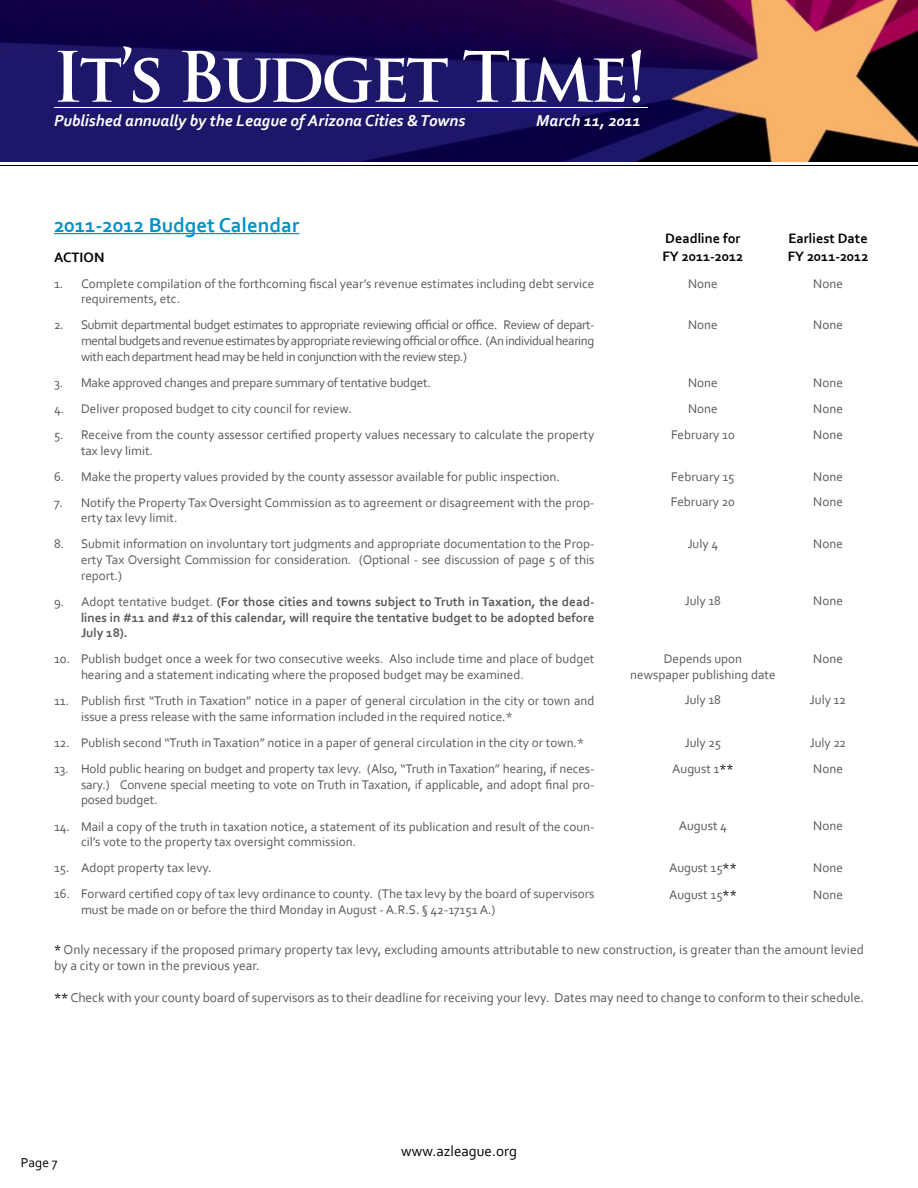
<style>
.page{position:relative;width:918px;height:1188px;background:#fff}
.page>*{position:absolute;margin:0;border:0;box-sizing:border-box;transform-origin:0 0}
.t1{font:700 67.5px "Trajan Pro";letter-spacing:-.05em;color:#fff}
.Heading{font:700 21px "Corbel";color:#0092c8}
.t2{font:italic 700 16.5px "Corbel";color:#fff}
.t3{font:15px "Corbel";color:#000}
.Text{font:700 14.25px "Corbel";color:#000}
.Text-2{font:13.5px/16.2px "Corbel";color:#58595b}
.t4{font:13.5px "Corbel";color:#000}
.Text-3{font:13.2px/15.8px "Corbel";color:#58595b}
.Text-4{font:700 13.2px/15.8px "Corbel";color:#58595b;text-align:justify}
.s1{font-weight:400}
.s2{color:#000}
</style>
<div class="page">
<img style="left:0;top:0;width:918px;height:162px">
<hr style="left:54px;top:107px;width:594px;height:1px;background:#fff">
<hr style="left:0;top:165px;width:918px;height:1px;background:#000">
<hr style="left:54px;top:233px;width:245px;height:1px;background:#0092c8">
<h1 class="t1" style="left:52px;top:35px;width:596px">It’s Budget Time!</h1>
<p class="t2" style="left:54px;top:110px;width:413px">Published annually by the League of Arizona Cities &amp; Towns</p>
<p class="t2" style="left:536px;top:110px;width:106px">March 11, 2011</p>
<p class="Heading" style="left:54px;top:212px;width:247px">2011-2012 Budget Calendar</p>
<p class="Text" style="left:54px;top:248px;width:52px">ACTION</p>
<p class="Text-3" style="left:81px;top:275px;width:515px;text-indent:-27px">1. Complete compilation of the forthcoming fiscal year’s revenue estimates including debt service requirements, etc.</p>
<p class="Text-3" style="left:81px;top:317px;width:515px;text-align:justify;text-indent:-27px">2. Submit departmental budget estimates to appropriate reviewing official or office. Review of depart&shy;mental budgets and revenue estimates by appropriate reviewing official or office. (An individual hearing with each department head may be held in conjunction with the review step.)</p>
<p class="Text-3" style="left:54px;top:374px;width:378px">3. Make approved changes and prepare summary of tentative budget.</p>
<p class="Text-3" style="left:54px;top:400px;width:299px">4. Deliver proposed budget to city council for review.</p>
<p class="Text-3" style="left:81px;top:426px;width:515px;text-indent:-27px">5. Receive from the county assessor certified property values necessary to calculate the property tax levy limit.</p>
<p class="Text-3" style="left:54px;top:468px;width:507px">6. Make the property values provided by the county assessor available for public inspection.</p>
<p class="Text-3" style="left:81px;top:494px;width:515px;text-indent:-27px">7. Notify the Property Tax Oversight Commission as to agreement or disagreement with the prop&shy;erty tax levy limit.</p>
<p class="Text-3" style="left:81px;top:536px;width:515px;text-align:justify;text-indent:-27px">8. Submit information on involuntary tort judgments and appropriate documentation to the Prop&shy;erty Tax Oversight Commission for consideration. (Optional - see discussion of page 5 of this report.)</p>
<p class="Text-4" style="left:81px;top:593px;width:515px;text-indent:-27px"><span class="s1">9. Adopt tentative budget.</span> (For those cities and towns subject to Truth in Taxation, the dead&shy;lines in #11 and #12 of this calendar, will require the tentative budget to be adopted before July 18).</p>
<p class="Text-3" style="left:81px;top:651px;width:515px;text-indent:-27px">10. Publish budget once a week for two consecutive weeks. Also include time and place of budget hearing and a statement indicating where the proposed budget may be examined.</p>
<p class="Text-3" style="left:81px;top:693px;width:515px;text-indent:-27px">11. Publish first “Truth in Taxation” notice in a paper of general circulation in the city or town and issue a press release with the same information included in the required notice.*</p>
<p class="Text-3" style="left:54px;top:734px;width:532px">12. Publish second “Truth in Taxation” notice in a paper of general circulation in the city or town.*</p>
<p class="Text-3" style="left:81px;top:760px;width:515px;text-align:justify;text-indent:-27px">13. Hold public hearing on budget and property tax levy. (Also, “Truth in Taxation” hearing, if neces&shy;sary.) Convene special meeting to vote on Truth in Taxation, if applicable, and adopt final pro&shy;posed budget.</p>
<p class="Text-3" style="left:81px;top:818px;width:515px;text-indent:-27px">14. Mail a copy of the truth in taxation notice, a statement of its publication and result of the coun&shy;cil’s vote to the property tax oversight commission.</p>
<p class="Text-3" style="left:54px;top:860px;width:159px">15. Adopt property tax levy.</p>
<p class="Text-3" style="left:81px;top:886px;width:515px;text-indent:-27px">16. Forward certified copy of tax levy ordinance to county. (The tax levy by the board of supervisors must be made on or before the third Monday in August - A.R.S. § 42-17151 A.)</p>
<p class="Text" style="left:665px;top:230px;width:77px">Deadline for</p>
<p class="Text" style="left:663px;top:248px;width:82px">FY 2011-2012</p>
<p class="Text-3" style="left:688px;top:276px;width:31px">None</p>
<p class="Text-3" style="left:688px;top:316px;width:31px">None</p>
<p class="Text" style="left:789px;top:230px;width:81px">Earliest Date</p>
<p class="Text" style="left:788px;top:248px;width:82px">FY 2011-2012</p>
<p class="Text-3" style="left:813px;top:276px;width:31px">None</p>
<p class="Text-3" style="left:813px;top:316px;width:31px">None</p>
<p class="Text-3" style="left:688px;top:375px;width:31px">None</p>
<p class="Text-3" style="left:688px;top:401px;width:31px">None</p>
<p class="Text-3" style="left:671px;top:426px;width:65px">February 10</p>
<p class="Text-3" style="left:671px;top:468px;width:65px">February 15</p>
<p class="Text-3" style="left:671px;top:494px;width:66px">February 20</p>
<p class="Text-3" style="left:688px;top:535px;width:32px">July 4</p>
<p class="Text-3" style="left:685px;top:593px;width:38px">July 18</p>
<p class="Text-3" style="left:664px;top:651px;width:80px">Depends upon</p>
<p class="Text-3" style="left:630px;top:666px;width:147px">newspaper publishing date</p>
<p class="Text-3" style="left:685px;top:692px;width:38px">July 18</p>
<p class="Text-3" style="left:685px;top:735px;width:38px">July 25</p>
<p class="Text-3" style="left:672px;top:761px;width:63px">August 1<span class="s2">**</span></p>
<p class="Text-3" style="left:679px;top:818px;width:50px">August 4</p>
<p class="Text-3" style="left:669px;top:860px;width:69px">August 15<span class="s2">**</span></p>
<p class="Text-3" style="left:669px;top:886px;width:69px">August 15<span class="s2">**</span></p>
<p class="Text-3" style="left:813px;top:375px;width:31px">None</p>
<p class="Text-3" style="left:813px;top:401px;width:31px">None</p>
<p class="Text-3" style="left:813px;top:426px;width:31px">None</p>
<p class="Text-3" style="left:813px;top:468px;width:31px">None</p>
<p class="Text-3" style="left:813px;top:494px;width:31px">None</p>
<p class="Text-3" style="left:813px;top:535px;width:31px">None</p>
<p class="Text-3" style="left:813px;top:593px;width:31px">None</p>
<p class="Text-3" style="left:813px;top:651px;width:31px">None</p>
<p class="Text-3" style="left:810px;top:692px;width:38px">July 12</p>
<p class="Text-3" style="left:810px;top:735px;width:38px">July 22</p>
<p class="Text-3" style="left:813px;top:761px;width:31px">None</p>
<p class="Text-3" style="left:813px;top:818px;width:31px">None</p>
<p class="Text-3" style="left:813px;top:860px;width:31px">None</p>
<p class="Text-3" style="left:813px;top:886px;width:31px">None</p>
<p class="Text-2" style="left:54px;top:941px;width:811px"><span class="s2">*</span> Only necessary if the proposed primary property tax levy, excluding amounts attributable to new construction, is greater than the amount levied by a city or town in the previous year.</p>
<p class="Text-2" style="left:54px;top:989px;width:811px"><span class="s2">**</span> Check with your county board of supervisors as to their deadline for receiving your levy. Dates may need to change to conform to their schedule.</p>
<p class="t4" style="left:21px;top:1155px;width:38px">Page 7</p>
<p class="t3" style="left:401px;top:1141px;width:118px">www.azleague.org</p>
</div>
